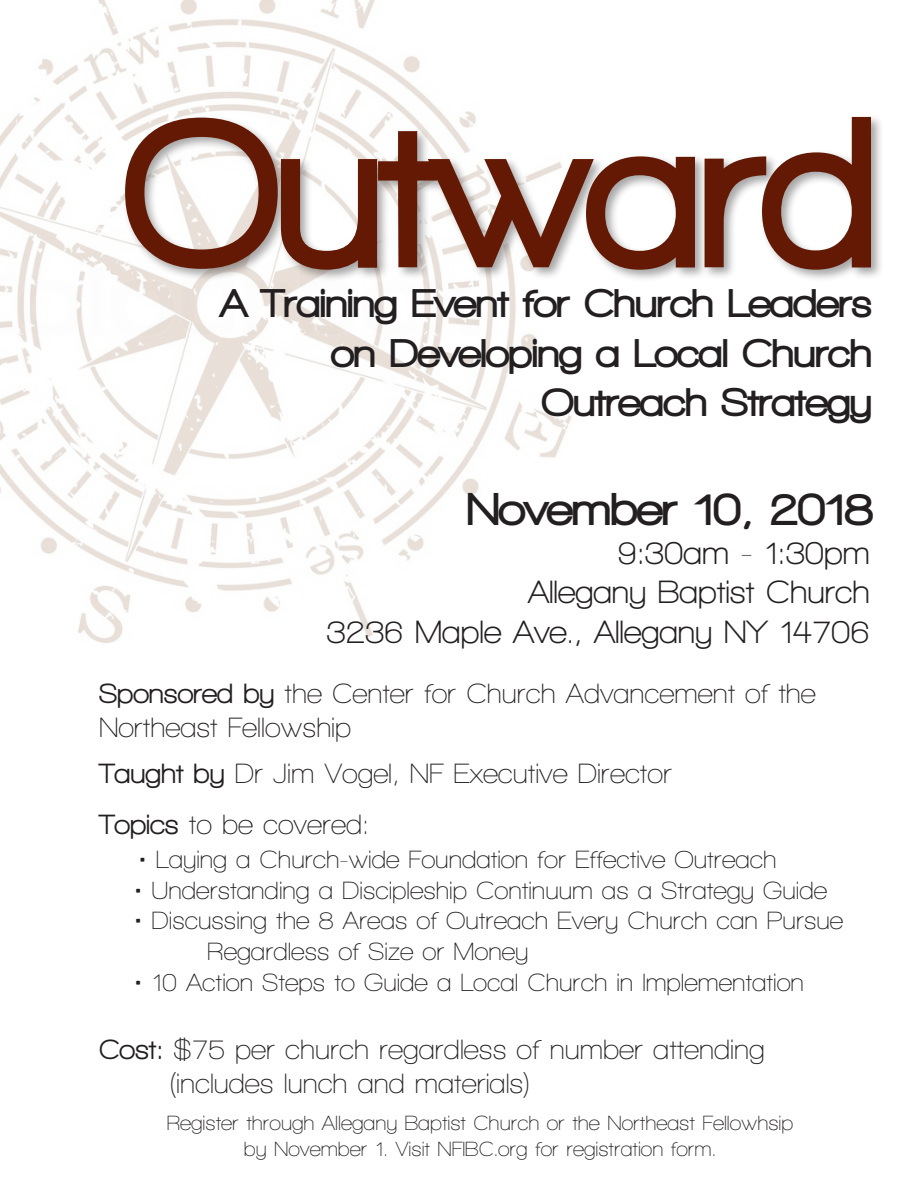
<style>
.page{position:relative;width:918px;height:1188px;background:#fff}
.page>*{position:absolute;margin:0;border:0;box-sizing:border-box;transform-origin:0 0}
.t1{font:900 221.7px "Walkway";color:#631904;scale:.9 1}
.t2{font:900 47.25px "Walkway";color:#231f20}
.t3{font:900 41.25px/49.5px "Walkway";color:#231f20;text-align:right}
.t4{font:700 33px/39.6px "Walkway";color:#231f20;text-align:right}
.t5{font:600 28.5px/34.2px "Walkway";color:#231f20}
.t6{font:600 25.5px/30.6px "Walkway";color:#231f20}
.t7{font:600 21px/25.2px "Walkway";color:#231f20;text-align:center}
.s1{font-weight:800}
</style>
<div class="page">
<img style="left:0;top:0;width:572px;height:642px">
<div style="left:122px;top:114px;width:762px;height:169px;background:#231f20;opacity:.4"></div>
<p class="t1" style="left:126px;top:74px;width:836px">Outward</p>
<p class="t3" style="left:221px;top:278px;width:653px">A Training Event for Church Leaders on Developing a Local Church<br>Outreach Strategy</p>
<p class="t2" style="left:467px;top:484px;width:408px">November 10, 2018</p>
<p class="t4" style="left:618px;top:532px;width:254px">9:30am - 1:30pm</p>
<p class="t4" style="left:327px;top:572px;width:545px">Allegany Baptist Church<br>3236 Maple Ave., Allegany NY 14706</p>
<p class="t5" style="left:99px;top:676px;width:718px"><span class="s1">Sponsored by</span> the Center for Church Advancement of the<br>Northeast Fellowship</p>
<p class="t5" style="left:99px;top:756px;width:575px"><span class="s1">Taught by</span> Dr Jim Vogel, NF Executive Director</p>
<p class="t5" style="left:99px;top:807px;width:272px"><span class="s1">Topics</span> to be covered:</p>
<p class="t6" style="left:139px;top:844px;width:639px">• Laying a Church-wide Foundation for Effective Outreach</p>
<p class="t6" style="left:135px;top:875px;width:694px">• Understanding a Discipleship Continuum as a Strategy Guide</p>
<p class="t6" style="left:207px;top:905px;width:637px;text-indent:-72px">• Discussing the 8 Areas of Outreach Every Church can Pursue<br>Regardless of Size or Money</p>
<p class="t6" style="left:135px;top:966px;width:670px">• 10 Action Steps to Guide a Local Church in Implementation</p>
<p class="t5" style="left:170px;top:1032px;width:597px;text-indent:-71px"><span class="s1">Cost:</span> $75 per church regardless of number attending (includes lunch and materials)</p>
<p class="t7" style="left:167px;top:1111px;width:628px">Register through Allegany Baptist Church or the Northeast Fellowhsip by November 1. Visit NFIBC.org for registration form.</p>
</div>
